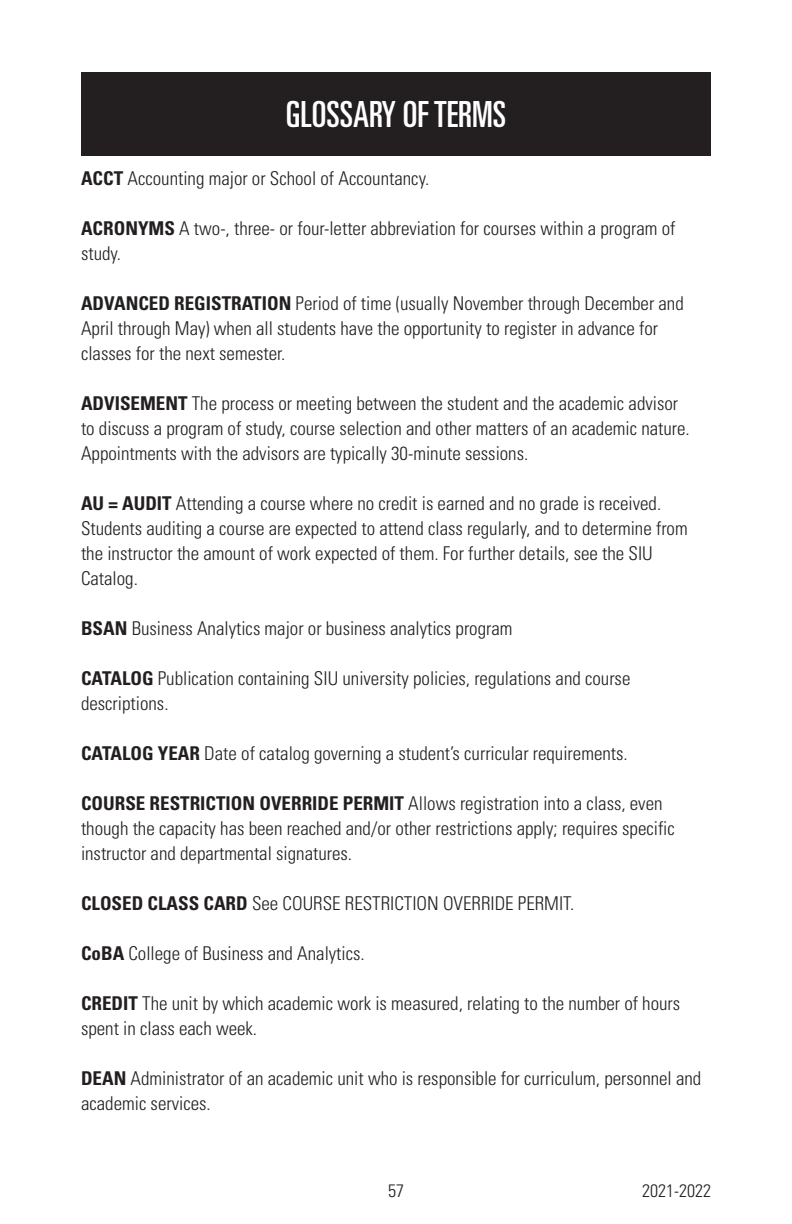
<style>
.page{position:relative;width:792px;height:1224px;background:#fff}
.page>*{position:absolute;margin:0;border:0;box-sizing:border-box;transform-origin:0 0}
.Section_Head{font:ultra-condensed 36px "Univers LT Std";color:#fff}
.t1{font:300 condensed 19px/25px "Univers LT Std";color:#231f20}
.t2{font:300 condensed 18px "Univers LT Std";color:#231f20}
.s1{font-weight:700}
</style>
<div class="page">
<div style="left:81px;top:72px;width:630px;height:84px;background:#231f20"></div>
<p class="Section_Head" style="left:286px;top:93px;width:222px">GLOSSARY OF TERMS</p>
<p class="t1" style="left:81px;top:166px;width:347px"><span class="s1">ACCT</span> Accounting major or School of Accountancy.</p>
<p class="t1" style="left:81px;top:216px;width:596px"><span class="s1">ACRONYMS</span> A two-, three- or four-letter abbreviation for courses within a program of study.</p>
<p class="t1" style="left:81px;top:291px;width:604px"><span class="s1">ADVANCED REGISTRATION</span> Period of time (usually November through December and<br>April through May) when all students have the opportunity to register in advance for classes for the next semester.</p>
<p class="t1" style="left:81px;top:391px;width:608px"><span class="s1">ADVISEMENT</span> The process or meeting between the student and the academic advisor to discuss a program of study, course selection and other matters of an academic nature.<br>Appointments with the advisors are typically 30-minute sessions.</p>
<p class="t1" style="left:81px;top:491px;width:608px"><span class="s1">AU = AUDIT</span> Attending a course where no credit is earned and no grade is received.<br>Students auditing a course are expected to attend class regularly, and to determine from the instructor the amount of work expected of them. For further details, see the SIU Catalog.</p>
<p class="t1" style="left:81px;top:616px;width:433px"><span class="s1">BSAN</span> Business Analytics major or business analytics program</p>
<p class="t1" style="left:81px;top:666px;width:551px"><span class="s1">CATALOG</span> Publication containing SIU university policies, regulations and course descriptions.</p>
<p class="t1" style="left:81px;top:741px;width:545px"><span class="s1">CATALOG YEAR</span> Date of catalog governing a student’s curricular requirements.</p>
<p class="t1" style="left:81px;top:791px;width:595px"><span class="s1">COURSE RESTRICTION OVERRIDE PERMIT</span> Allows registration into a class, even though the capacity has been reached and/or other restrictions apply; requires specific instructor and departmental signatures.</p>
<p class="t1" style="left:81px;top:891px;width:492px"><span class="s1">CLOSED CLASS CARD</span> See COURSE RESTRICTION OVERRIDE PERMIT.</p>
<p class="t1" style="left:81px;top:941px;width:283px"><span class="s1">CoBA</span> College of Business and Analytics.</p>
<p class="t1" style="left:81px;top:991px;width:601px"><span class="s1">CREDIT</span> The unit by which academic work is measured, relating to the number of hours spent in class each week.</p>
<p class="t1" style="left:81px;top:1066px;width:622px"><span class="s1">DEAN</span> Administrator of an academic unit who is responsible for curriculum, personnel and academic services.</p>
<p class="t2" style="left:388px;top:1180px;width:17px">57</p>
<p class="t2" style="left:642px;top:1180px;width:70px">2021-2022</p>
</div>
